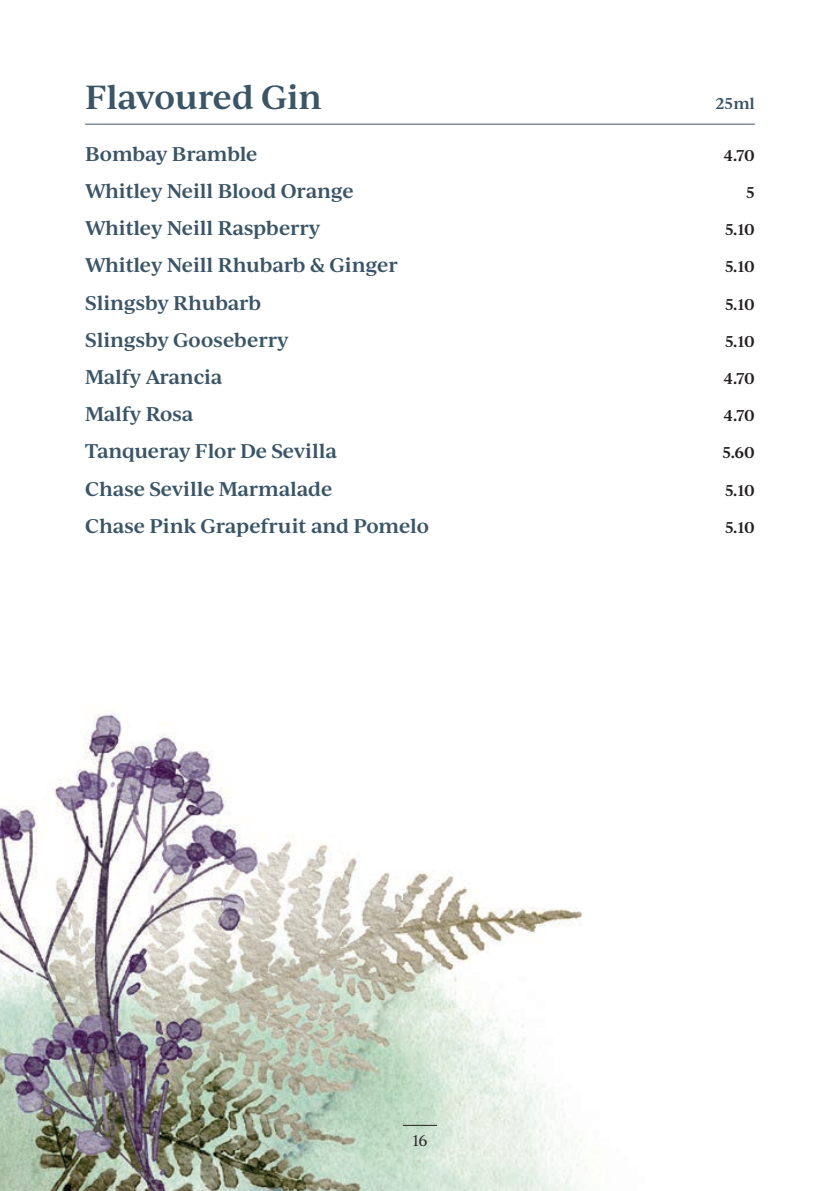
<style>
.page{position:relative;width:840px;height:1191px;background:#fff}
.page>*{position:absolute;margin:0;border:0;box-sizing:border-box;transform-origin:0 0}
.Section_Name{font:600 32px "Ivy Journal";letter-spacing:-.005em;color:#3b5566}
.Description{font:600 19px "Ivy Journal";letter-spacing:-.01em;color:#3b5566}
.Description-2{font:600 15px "Ivy Journal";letter-spacing:-.035em;color:#231f20}
.Section_Name-2{font:600 15px "Ivy Journal";color:#3b5566}
.Page_number{font:15px "Ivy Journal";color:#231f20}
</style>
<div class="page">
<img style="left:0;top:714px;width:588px;height:477px">
<hr style="left:403px;top:1124px;width:34px;height:1px;background:#231f20">
<hr style="left:85px;top:124px;width:669px;height:1px;background:#3b5566">
<p class="Section_Name" style="left:85px;top:74px;width:238px">Flavoured Gin</p>
<p class="Section_Name-2" style="left:715px;top:93px;width:41px">25ml</p>
<p class="Description" style="left:85px;top:140px;width:174px">Bombay Bramble</p>
<p class="Description-2" style="left:723px;top:144px;width:33px">4.70</p>
<p class="Description" style="left:85px;top:177px;width:270px">Whitley Neill Blood Orange</p>
<p class="Description-2" style="left:745px;top:181px;width:10px">5</p>
<p class="Description" style="left:85px;top:214px;width:237px">Whitley Neill Raspberry</p>
<p class="Description-2" style="left:724px;top:218px;width:31px">5.10</p>
<p class="Description" style="left:85px;top:251px;width:314px">Whitley Neill Rhubarb &amp; Ginger</p>
<p class="Description-2" style="left:724px;top:256px;width:31px">5.10</p>
<p class="Description" style="left:85px;top:288px;width:177px">Slingsby Rhubarb</p>
<p class="Description-2" style="left:724px;top:293px;width:31px">5.10</p>
<p class="Description" style="left:85px;top:326px;width:205px">Slingsby Gooseberry</p>
<p class="Description-2" style="left:724px;top:330px;width:31px">5.10</p>
<p class="Description" style="left:85px;top:363px;width:139px">Malfy Arancia</p>
<p class="Description-2" style="left:723px;top:367px;width:33px">4.70</p>
<p class="Description" style="left:85px;top:400px;width:110px">Malfy Rosa</p>
<p class="Description-2" style="left:723px;top:404px;width:33px">4.70</p>
<p class="Description" style="left:85px;top:437px;width:253px">Tanqueray Flor De Sevilla</p>
<p class="Description-2" style="left:722px;top:442px;width:34px">5.60</p>
<p class="Description" style="left:85px;top:474px;width:248px">Chase Seville Marmalade</p>
<p class="Description-2" style="left:724px;top:479px;width:31px">5.10</p>
<p class="Description" style="left:85px;top:511px;width:345px">Chase Pink Grapefruit and Pomelo</p>
<p class="Description-2" style="left:724px;top:516px;width:31px">5.10</p>
<p class="Page_number" style="left:412px;top:1129px;width:17px">16</p>
</div>
